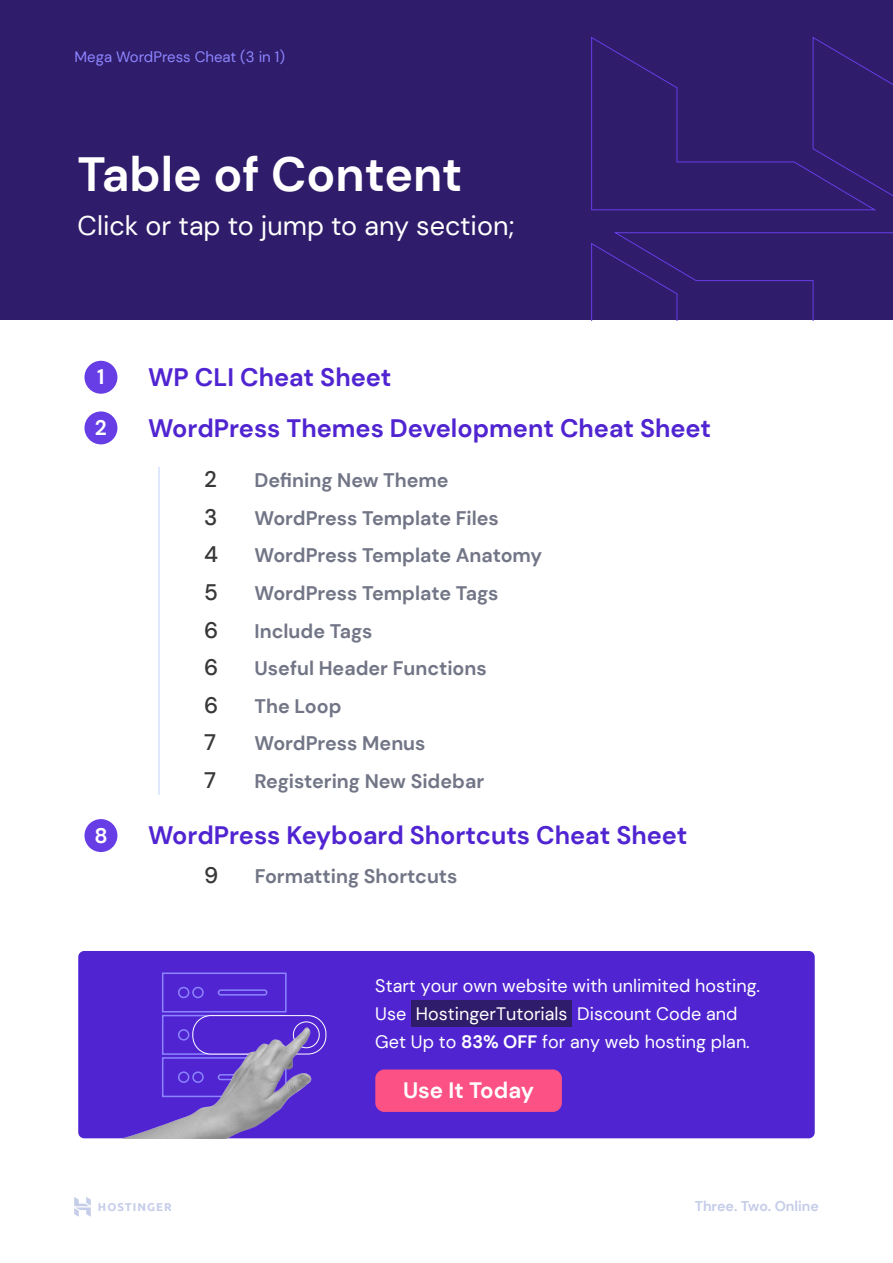
<style>
.page{position:relative;width:893px;height:1263px;background:#fff}
.page>*{position:absolute;margin:0;border:0;box-sizing:border-box;transform-origin:0 0}
.t1{font:700 48px "DM Sans";color:#fff}
.t2{font:27px "DM Sans";color:#fff}
.t3{font:700 25.2px "DM Sans";color:#5025d1}
.t4{font:500 22.5px "DM Sans";color:#383838}
.t5{font:700 22.35px "DM Sans";color:#fff}
.t6{font:700 21px "DM Sans";color:#fff}
.t7{font:700 19.65px "DM Sans";color:#727586}
.t8{font:18px/28.3px "DM Sans";color:#fff}
.t9{font:15px "DM Sans";color:#8c85ff}
.t10{font:700 14.1px "DM Sans";color:#c5cde9}
.t11{font:700 11.4px "Ubuntu";letter-spacing:.09em;color:#c5cde9}
.s1{font-weight:700}
</style>
<div class="page">
<div style="left:0;top:0;width:893px;height:319px;background:#2f1c6a"></div>
<svg style="left:591px;top:36px;width:285px;height:175px"></svg>
<svg style="left:812px;top:36px;width:81px;height:164px"></svg>
<svg style="left:614px;top:232px;width:279px;height:89px"></svg>
<svg style="left:591px;top:243px;width:87px;height:78px"></svg>
<svg style="left:74px;top:1197px;width:17px;height:20px"></svg>
<div style="left:84px;top:361px;width:33px;height:33px;background:#673de6;border-radius:50%"></div>
<div style="left:84px;top:411px;width:33px;height:33px;background:#673de6;border-radius:50%"></div>
<div style="left:84px;top:819px;width:33px;height:33px;background:#673de6;border-radius:50%"></div>
<hr style="left:158px;top:467px;width:2px;height:328px;background:#d5dfff">
<div style="left:78px;top:951px;width:737px;height:187px;background:#5025d1;border-radius:6px"></div>
<div style="left:411px;top:1000px;width:160px;height:27px;background:#2f1c6a"></div>
<svg style="left:162px;top:972px;width:125px;height:50px"></svg>
<div style="left:375px;top:1069px;width:187px;height:43px;background:#fc5185;border-radius:9px"></div>
<div style="left:193px;top:1015px;width:133px;height:39px;background:#5025d1;border-radius:18px"></div>
<div style="left:192px;top:1015px;width:134px;height:39px;border:1px solid #fff;border-radius:18px"></div>
<div style="left:293px;top:1021px;width:27px;height:27px;border:1px solid #fff;border-radius:50%"></div>
<img style="left:124px;top:1022px;width:191px;height:116px">
<p class="t9" style="left:75px;top:48px;width:212px">Mega WordPress Cheat (3 in 1)</p>
<h1 class="t1" style="left:78px;top:144px;width:386px">Table of Content</h1>
<h2 class="t2" style="left:78px;top:209px;width:438px">Click or tap to jump to any section;</h2>
<p class="t6" style="left:97px;top:364px;width:9px">1</p>
<p class="t3" style="left:148px;top:361px;width:245px">WP CLI Cheat Sheet</p>
<p class="t6" style="left:95px;top:415px;width:14px">2</p>
<p class="t3" style="left:148px;top:412px;width:564px">WordPress Themes Development Cheat Sheet</p>
<p class="t4" style="left:204px;top:465px;width:14px">2</p>
<p class="t7" style="left:255px;top:468px;width:195px">Defining New Theme</p>
<p class="t4" style="left:204px;top:503px;width:15px">3</p>
<p class="t7" style="left:255px;top:506px;width:246px">WordPress Template Files</p>
<p class="t4" style="left:204px;top:540px;width:15px">4</p>
<p class="t7" style="left:255px;top:543px;width:289px">WordPress Template Anatomy</p>
<p class="t4" style="left:204px;top:578px;width:15px">5</p>
<p class="t7" style="left:255px;top:581px;width:245px">WordPress Template Tags</p>
<p class="t4" style="left:204px;top:616px;width:16px">6</p>
<p class="t7" style="left:255px;top:618px;width:119px">Include Tags</p>
<p class="t4" style="left:204px;top:653px;width:16px">6</p>
<p class="t7" style="left:255px;top:656px;width:234px">Useful Header Functions</p>
<p class="t4" style="left:204px;top:691px;width:16px">6</p>
<p class="t7" style="left:255px;top:693px;width:88px">The Loop</p>
<p class="t4" style="left:204px;top:728px;width:13px">7</p>
<p class="t7" style="left:255px;top:731px;width:172px">WordPress Menus</p>
<p class="t4" style="left:204px;top:766px;width:13px">7</p>
<p class="t7" style="left:255px;top:769px;width:231px">Registering New Sidebar</p>
<p class="t6" style="left:94px;top:822px;width:15px">8</p>
<p class="t3" style="left:148px;top:819px;width:541px">WordPress Keyboard Shortcuts Cheat Sheet</p>
<p class="t4" style="left:204px;top:861px;width:16px">9</p>
<p class="t7" style="left:255px;top:863px;width:204px">Formatting Shortcuts</p>
<p class="t8" style="left:375px;top:971px;width:386px">Start your own website with unlimited hosting.<br>Use HostingerTutorials Discount Code and<br>Get Up to <span class="s1">83% OFF</span> for any web hosting plan.</p>
<p class="t5" style="left:403px;top:1076px;width:133px">Use It Today</p>
<p class="t11" style="left:98px;top:1200px;width:75px">HOSTINGER</p>
<p class="t10" style="left:695px;top:1197px;width:126px">Three. Two. Online</p>
</div>
